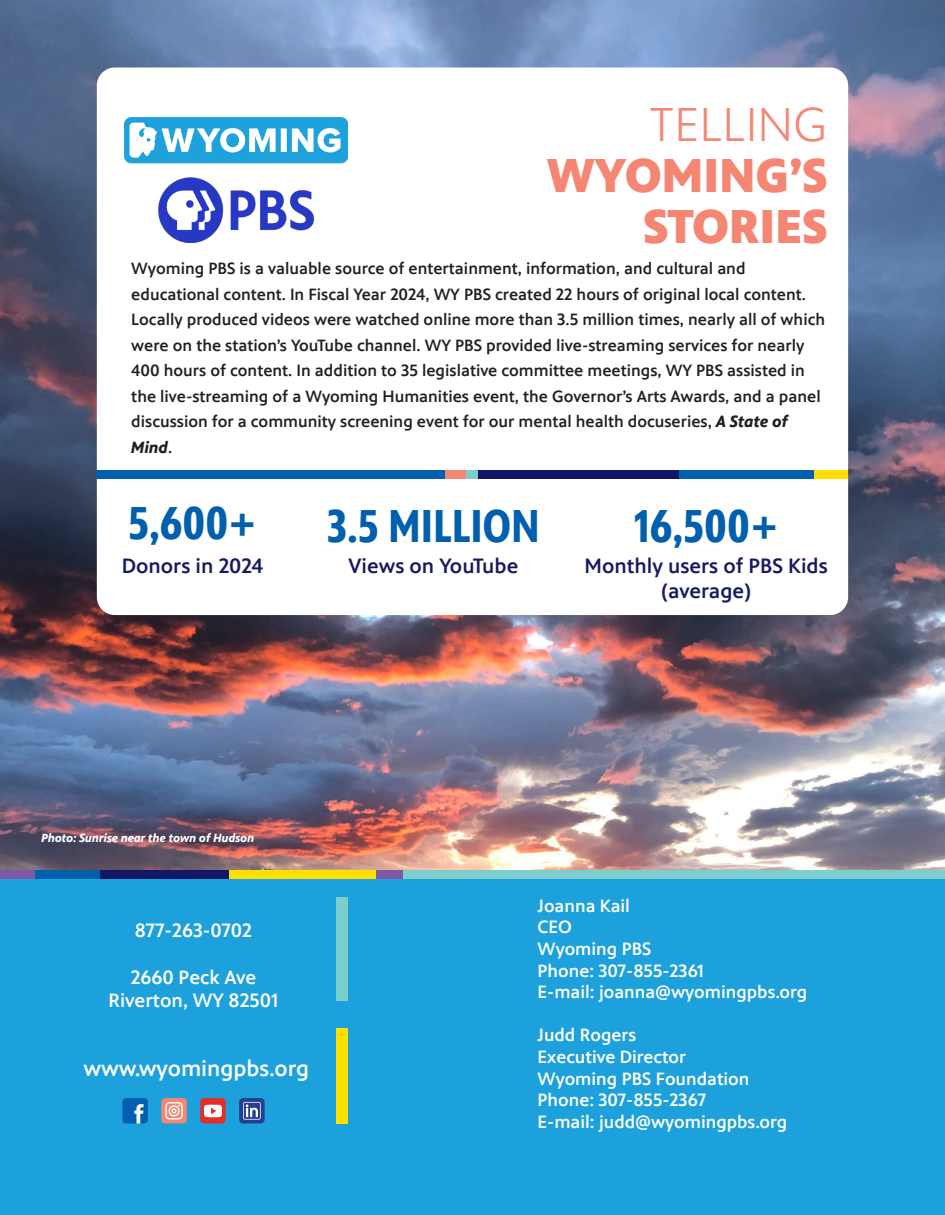
<style>
.page{position:relative;width:945px;height:1215px;background:#fff}
.page>*{position:absolute;margin:0;border:0;box-sizing:border-box;transform-origin:0 0}
.t1{font:900 48px "PBS Sans";color:#f58674}
.t2{font:300 48px "PBS Sans";color:#f58674}
.t3{font:700 46.5px "PBS Sans Condensed";color:#0060af}
.t4{font:500 22.5px "PBS Sans";color:#fff}
.t5{font:500 21px "PBS Sans";color:#151864}
.t6{font:500 19.5px "PBS Sans";color:#fff}
.t7{font:500 18px "PBS Sans";color:#fff}
.t8{font:500 16.5px/25.5px "PBS Sans";color:#231f20}
.t9{font:italic 700 12px "PBS Sans";color:#fff}
.s1{font-weight:700;font-style:italic}
</style>
<div class="page">
<img style="left:0;top:0;width:945px;height:870px">
<div style="left:0;top:871px;width:945px;height:344px;background:#1ca1dc"></div>
<div style="left:97px;top:68px;width:751px;height:547px;background:#fff;border-radius:18px"></div>
<div style="left:336px;top:897px;width:12px;height:104px;background:#7ccecb"></div>
<div style="left:336px;top:1028px;width:12px;height:96px;background:#ffdf00"></div>
<div style="left:122px;top:1098px;width:26px;height:26px;background:#0060af;border-radius:4px"></div>
<svg style="left:134px;top:1104px;width:10px;height:19px"></svg>
<div style="left:161px;top:1098px;width:26px;height:26px;background:#f58674;border-radius:4px"></div>
<svg style="left:165px;top:1102px;width:18px;height:18px"></svg>
<div style="left:200px;top:1098px;width:26px;height:26px;background:#e62e26;border-radius:4px"></div>
<svg style="left:204px;top:1105px;width:18px;height:12px"></svg>
<div style="left:239px;top:1098px;width:26px;height:26px;background:#253f8e;border-radius:4px"></div>
<svg style="left:243px;top:1102px;width:18px;height:18px"></svg>
<img style="left:124px;top:118px;width:224px;height:124px">
<div style="left:97px;top:470px;width:348px;height:9px;background:#0160ae"></div>
<div style="left:679px;top:470px;width:136px;height:9px;background:#0160ae"></div>
<div style="left:815px;top:470px;width:33px;height:9px;background:#ffdf01"></div>
<div style="left:445px;top:470px;width:21px;height:9px;background:#f48673"></div>
<div style="left:466px;top:470px;width:12px;height:9px;background:#7ccdcb"></div>
<div style="left:478px;top:470px;width:201px;height:9px;background:#111764"></div>
<div style="left:403px;top:870px;width:542px;height:8px;background:#7ccdcb"></div>
<div style="left:375px;top:870px;width:28px;height:8px;background:#7f58a4"></div>
<div style="left:229px;top:870px;width:146px;height:8px;background:#ffdf01"></div>
<div style="left:34px;top:870px;width:67px;height:8px;background:#0160ae"></div>
<div style="left:101px;top:870px;width:128px;height:8px;background:#111764"></div>
<div style="left:0;top:870px;width:34px;height:8px;background:#7f58a4"></div>
<p class="t2" style="left:649px;top:99px;width:180px">TELLING</p>
<p class="t1" style="left:547px;top:148px;width:282px">WYOMING’S</p>
<p class="t1" style="left:643px;top:199px;width:186px">STORIES</p>
<p class="t8" style="left:131px;top:256px;width:695px">Wyoming PBS is a valuable source of entertainment, information, and cultural and educational content. In Fiscal Year 2024, WY PBS created 22 hours of original local content.<br>Locally produced videos were watched online more than 3.5 million times, nearly all of which were on the station’s YouTube channel. WY PBS provided live-streaming services for nearly 400 hours of content. In addition to 35 legislative committee meetings, WY PBS assisted in the live-streaming of a Wyoming Humanities event, the Governor’s Arts Awards, and a panel discussion for a community screening event for our mental health docuseries, <span class="s1">A State of Mind</span>.</p>
<p class="t3" style="left:128px;top:497px;width:130px">5,600+</p>
<p class="t3" style="left:327px;top:500px;width:214px">3.5 MILLION</p>
<p class="t3" style="left:634px;top:500px;width:146px">16,500+</p>
<p class="t5" style="left:122px;top:554px;width:143px">Donors in 2024</p>
<p class="t5" style="left:349px;top:554px;width:171px">Views on YouTube</p>
<p class="t5" style="left:584px;top:554px;width:245px">Monthly users of PBS Kids</p>
<p class="t5" style="left:661px;top:579px;width:92px">(average)</p>
<p class="t9" style="left:42px;top:831px;width:214px">Photo: Sunrise near the town of Hudson</p>
<p class="t6" style="left:135px;top:920px;width:119px">877-263-0702</p>
<p class="t6" style="left:131px;top:966px;width:127px">2660 Peck Ave</p>
<p class="t6" style="left:109px;top:990px;width:171px">Riverton, WY 82501</p>
<p class="t4" style="left:83px;top:1056px;width:227px">www.wyomingpbs.org</p>
<p class="t7" style="left:538px;top:896px;width:94px">Joanna Kail</p>
<p class="t7" style="left:538px;top:917px;width:36px">CEO</p>
<p class="t7" style="left:538px;top:939px;width:115px">Wyoming PBS</p>
<p class="t7" style="left:538px;top:960px;width:168px">Phone: 307-855-2361</p>
<p class="t7" style="left:538px;top:982px;width:271px">E-mail: joanna@wyomingpbs.org</p>
<p class="t7" style="left:538px;top:1025px;width:100px">Judd Rogers</p>
<p class="t7" style="left:538px;top:1047px;width:150px">Executive Director</p>
<p class="t7" style="left:538px;top:1068px;width:213px">Wyoming PBS Foundation</p>
<p class="t7" style="left:538px;top:1090px;width:170px">Phone: 307-855-2367</p>
<p class="t7" style="left:538px;top:1112px;width:251px">E-mail: judd@wyomingpbs.org</p>
</div>
